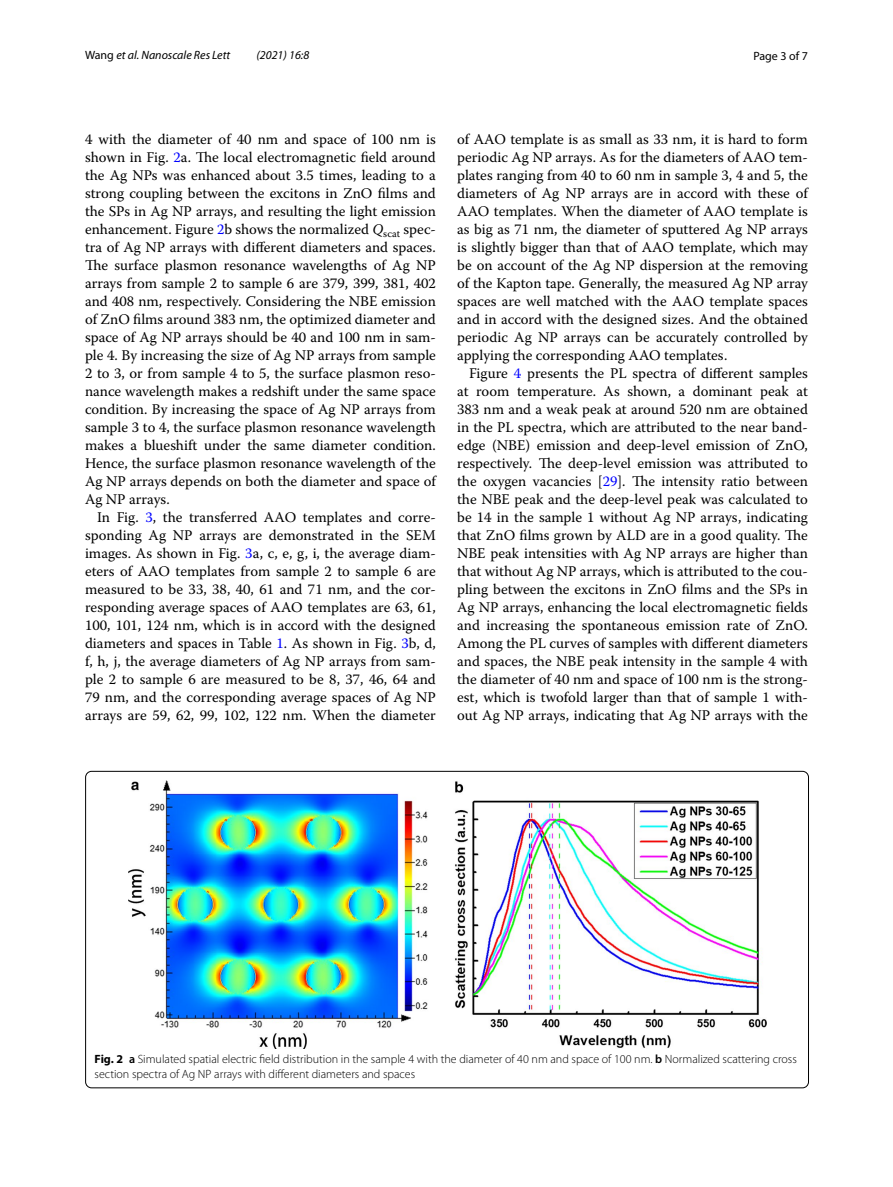
<style>
.page{position:relative;width:893px;height:1187px;background:#fff}
.page>*{position:absolute;margin:0;border:0;box-sizing:border-box;transform-origin:0 0}
.t1{font:14.7px/18px "Warnock Pro";color:#000;text-align:justify}
.t2{font:300 12px/15px "Myriad Pro";color:#000}
.t3{font:italic 12px "Myriad Pro";color:#000}
.t4{font:12px "Myriad Pro";color:#000}
.s1{font-style:normal}
.s2{color:#00f}
.s3{font-style:italic}
.s4{font-weight:700}
.s5{font-weight:600}
</style>
<div class="page">
<img style="left:128px;top:780px;width:638px;height:267px">
<p class="t3" style="left:85px;top:48px;width:147px"><span class="s1">Wang</span> et al. Nanoscale Res Lett</p>
<p class="t3" style="left:256px;top:48px;width:54px">(2021) 16:8</p>
<p class="t4" style="left:753px;top:48px;width:56px">Page 3 of 7</p>
<p class="t1" style="left:85px;top:130px;width:352px">4 with the diameter of 40 nm and space of 100 nm is shown in Fig. <span class="s2">2</span>a. The local electromagnetic field around the Ag NPs was enhanced about 3.5 times, leading to a strong coupling between the excitons in ZnO films and the SPs in Ag NP arrays, and resulting the light emission enhancement. Figure <span class="s2">2</span>b shows the normalized <span class="s3">Q</span><sub>scat</sub> spec&shy;tra of Ag NP arrays with different diameters and spaces.<br>The surface plasmon resonance wavelengths of Ag NP arrays from sample 2 to sample 6 are 379, 399, 381, 402 and 408 nm, respectively. Considering the NBE emission of ZnO films around 383 nm, the optimized diameter and space of Ag NP arrays should be 40 and 100 nm in sam&shy;ple 4. By increasing the size of Ag NP arrays from sample 2 to 3, or from sample 4 to 5, the surface plasmon reso&shy;nance wavelength makes a redshift under the same space condition. By increasing the space of Ag NP arrays from sample 3 to 4, the surface plasmon resonance wavelength makes a blueshift under the same diameter condition.<br>Hence, the surface plasmon resonance wavelength of the Ag NP arrays depends on both the diameter and space of Ag NP arrays.</p>
<p class="t1" style="left:85px;top:508px;width:352px;text-indent:12px">In Fig. <span class="s2">3</span>, the transferred AAO templates and corre&shy;sponding Ag NP arrays are demonstrated in the SEM images. As shown in Fig. <span class="s2">3</span>a, c, e, g, i, the average diam&shy;eters of AAO templates from sample 2 to sample 6 are measured to be 33, 38, 40, 61 and 71 nm, and the cor&shy;responding average spaces of AAO templates are 63, 61, 100, 101, 124 nm, which is in accord with the designed diameters and spaces in Table <span class="s2">1</span>. As shown in Fig. <span class="s2">3</span>b, d, f, h, j, the average diameters of Ag NP arrays from sam&shy;ple 2 to sample 6 are measured to be 8, 37, 46, 64 and 79 nm, and the corresponding average spaces of Ag NP arrays are 59, 62, 99, 102, 122 nm. When the diameter</p>
<p class="t1" style="left:457px;top:130px;width:352px">of AAO template is as small as 33 nm, it is hard to form periodic Ag NP arrays. As for the diameters of AAO tem&shy;plates ranging from 40 to 60 nm in sample 3, 4 and 5, the diameters of Ag NP arrays are in accord with these of AAO templates. When the diameter of AAO template is as big as 71 nm, the diameter of sputtered Ag NP arrays is slightly bigger than that of AAO template, which may be on account of the Ag NP dispersion at the removing of the Kapton tape. Generally, the measured Ag NP array spaces are well matched with the AAO template spaces and in accord with the designed sizes. And the obtained periodic Ag NP arrays can be accurately controlled by applying the corresponding AAO templates.</p>
<p class="t1" style="left:457px;top:364px;width:352px;text-indent:12px">Figure <span class="s2">4</span> presents the PL spectra of different samples at room temperature. As shown, a dominant peak at 383 nm and a weak peak at around 520 nm are obtained in the PL spectra, which are attributed to the near band&shy;edge (NBE) emission and deep-level emission of ZnO, respectively. The deep-level emission was attributed to the oxygen vacancies [<span class="s2">29</span>]. The intensity ratio between the NBE peak and the deep-level peak was calculated to be 14 in the sample 1 without Ag NP arrays, indicating that ZnO films grown by ALD are in a good quality. The NBE peak intensities with Ag NP arrays are higher than that without Ag NP arrays, which is attributed to the cou&shy;pling between the excitons in ZnO films and the SPs in Ag NP arrays, enhancing the local electromagnetic fields and increasing the spontaneous emission rate of ZnO.<br>Among the PL curves of samples with different diameters and spaces, the NBE peak intensity in the sample 4 with the diameter of 40 nm and space of 100 nm is the strong&shy;est, which is twofold larger than that of sample 1 with&shy;out Ag NP arrays, indicating that Ag NP arrays with the</p>
<p class="t2" style="left:95px;top:1051px;width:704px"><span class="s4">Fig. 2</span> <span class="s5">a</span> Simulated spatial electric field distribution in the sample 4 with the diameter of 40 nm and space of 100 nm. <span class="s5">b</span> Normalized scattering cross section spectra of Ag NP arrays with different diameters and spaces</p>
</div>
